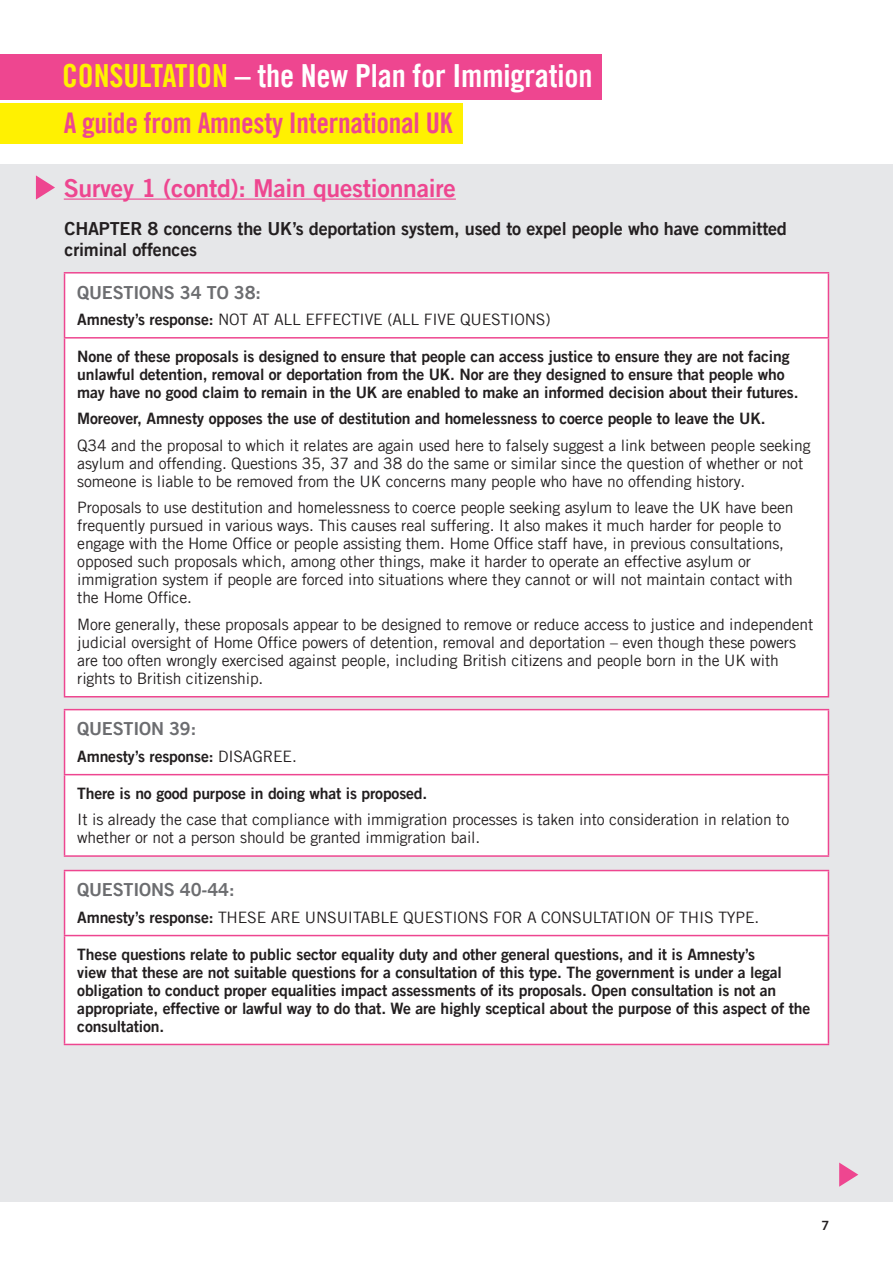
<style>
.page{position:relative;width:893px;height:1263px;background:#fff}
.page>*{position:absolute;margin:0;border:0;box-sizing:border-box;transform-origin:0 0}
.t1{font:31.8px "Amnesty Trade Gothic Bd Cn 20";letter-spacing:-.005em;color:#fff}
.t2{font:28.5px "Amnesty Trade Gothic Bd Cn 20";letter-spacing:-.01em;color:#ee4690}
.Sub{font:24.75px "Amnesty Trade Gothic Bd 2";letter-spacing:-.01em;color:#ee4690}
.CHAPTER_GUIDE{font:18px/21px "Amnesty Trade Gothic Bd 2";letter-spacing:-.01em;color:#231f20}
.Table_text___questio{font:18px "Amnesty Trade Gothic Bd 2";letter-spacing:-.01em;color:#6c6d70}
.Table_text_body_GUID{font:15.75px/18px "Amnesty Trade Gothic";letter-spacing:-.01em;color:#231f20}
.Table_text___questio-2{font:15.75px/18px "Amnesty Trade Gothic Bd 2";letter-spacing:-.01em;color:#231f20}
.Table_text___questio-3{font:15.75px/18px "Amnesty Trade Gothic";letter-spacing:-.01em;color:#231f20}
.t3{font:12.75px "Amnesty Trade Gothic Bd 2";color:#231f20}
.s1{color:#fff101}
.s2{font-family:"Amnesty Trade Gothic Bd 2"}
.s3{font-family:"Amnesty Trade Gothic"}
</style>
<div class="page">
<div style="left:0;top:103px;width:463px;height:41px;background:#fff101"></div>
<div style="left:0;top:54px;width:602px;height:46px;background:#ee4690"></div>
<div style="left:0;top:164px;width:893px;height:1038px;background:#e6e7e9"></div>
<svg style="left:36px;top:175px;width:19px;height:25px"></svg>
<div style="left:65px;top:274px;width:763px;height:770px;background:#fff"></div>
<hr style="left:64px;top:272px;width:765px;height:2px;background:#ee4690">
<hr style="left:64px;top:274px;width:1px;height:63px;background:#ee4690">
<hr style="left:828px;top:274px;width:1px;height:63px;background:#ee4690">
<hr style="left:64px;top:337px;width:765px;height:2px;background:#ee4690">
<hr style="left:64px;top:339px;width:1px;height:357px;background:#ee4690">
<hr style="left:828px;top:339px;width:1px;height:357px;background:#ee4690">
<hr style="left:64px;top:710px;width:1px;height:64px;background:#ee4690">
<hr style="left:828px;top:710px;width:1px;height:64px;background:#ee4690">
<hr style="left:64px;top:774px;width:765px;height:1px;background:#ee4690">
<hr style="left:64px;top:775px;width:1px;height:80px;background:#ee4690">
<hr style="left:828px;top:775px;width:1px;height:80px;background:#ee4690">
<hr style="left:64px;top:871px;width:1px;height:64px;background:#ee4690">
<hr style="left:828px;top:871px;width:1px;height:64px;background:#ee4690">
<hr style="left:64px;top:935px;width:765px;height:1px;background:#ee4690">
<hr style="left:64px;top:936px;width:1px;height:108px;background:#ee4690">
<hr style="left:828px;top:936px;width:1px;height:108px;background:#ee4690">
<hr style="left:64px;top:1044px;width:765px;height:1px;background:#ee4690">
<hr style="left:64px;top:696px;width:765px;height:1px;background:#ee4690">
<hr style="left:64px;top:709px;width:765px;height:1px;background:#ee4690">
<hr style="left:64px;top:855px;width:765px;height:2px;background:#ee4690">
<hr style="left:64px;top:870px;width:765px;height:1px;background:#ee4690">
<svg style="left:839px;top:1162px;width:19px;height:25px"></svg>
<hr style="left:64px;top:199px;width:392px;height:1px;background:#ee4690">
<h1 class="t1" style="left:62px;top:56px;width:532px"><span class="s1">CONSULTATION</span> – the New Plan for Immigration</h1>
<h2 class="t2" style="left:64px;top:105px;width:390px">A guide from Amnesty International UK</h2>
<p class="Sub" style="left:64px;top:172px;width:394px">Survey 1 (contd): Main questionnaire</p>
<p class="CHAPTER_GUIDE" style="left:65px;top:218px;width:724px">CHAPTER 8 concerns the UK’s deportation system, used to expel people who have committed criminal offences</p>
<p class="Table_text___questio" style="left:77px;top:281px;width:185px">QUESTIONS 34 TO 38:</p>
<p class="Table_text___questio-3" style="left:77px;top:310px;width:475px"><span class="s2">Amnesty’s response:</span> NOT AT ALL EFFECTIVE (ALL FIVE QUESTIONS)</p>
<p class="Table_text___questio-2" style="left:77px;top:347px;width:723px">None of these proposals is designed to ensure that people can access justice to ensure they are not facing unlawful detention, removal or deportation from the UK. Nor are they designed to ensure that people who may have no good claim to remain in the UK are enabled to make an informed decision about their futures.</p>
<p class="Table_text___questio-2" style="left:77px;top:410px;width:690px">Moreover, Amnesty opposes the use of destitution and homelessness to coerce people to leave the UK.</p>
<p class="Table_text_body_GUID" style="left:77px;top:436px;width:735px">Q34 and the proposal to which it relates are again used here to falsely suggest a link between people seeking asylum and offending. Questions 35, 37 and 38 do the same or similar since the question of whether or not someone is liable to be removed from the UK concerns many people who have no offending history.</p>
<p class="Table_text_body_GUID" style="left:77px;top:499px;width:718px">Proposals to use destitution and homelessness to coerce people seeking asylum to leave the UK have been frequently pursued in various ways. This causes real suffering. It also makes it much harder for people to engage with the Home Office or people assisting them. Home Office staff have, in previous consultations, opposed such proposals which, among other things, make it harder to operate an effective asylum or immigration system if people are forced into situations where they cannot or will not maintain contact with the Home Office.</p>
<p class="Table_text_body_GUID" style="left:77px;top:615px;width:738px">More generally, these proposals appear to be designed to remove or reduce access to justice and independent judicial oversight of Home Office powers of detention, removal and deportation – even though these powers are too often wrongly exercised against people, including British citizens and people born in the UK with rights to British citizenship.</p>
<p class="Table_text___questio" style="left:77px;top:718px;width:120px">QUESTION 39:</p>
<p class="Table_text___questio-2" style="left:77px;top:747px;width:221px">Amnesty’s response: <span class="s3">DISAGREE.</span></p>
<p class="Table_text___questio-2" style="left:77px;top:784px;width:351px">There is no good purpose in doing what is proposed.</p>
<p class="Table_text___questio-3" style="left:77px;top:810px;width:713px">It is already the case that compliance with immigration processes is taken into consideration in relation to whether or not a person should be granted immigration bail.</p>
<p class="Table_text___questio" style="left:77px;top:879px;width:159px">QUESTIONS 40-44:</p>
<p class="Table_text___questio-3" style="left:77px;top:908px;width:683px"><span class="s2">Amnesty’s response:</span> THESE ARE UNSUITABLE QUESTIONS FOR A CONSULTATION OF THIS TYPE.</p>
<p class="Table_text___questio-2" style="left:77px;top:945px;width:734px">These questions relate to public sector equality duty and other general questions, and it is Amnesty’s<br>view that these are not suitable questions for a consultation of this type. The government is under a legal obligation to conduct proper equalities impact assessments of its proposals. Open consultation is not an appropriate, effective or lawful way to do that. We are highly sceptical about the purpose of this aspect of the consultation.</p>
<p class="t3" style="left:821px;top:1217px;width:9px">7</p>
</div>
